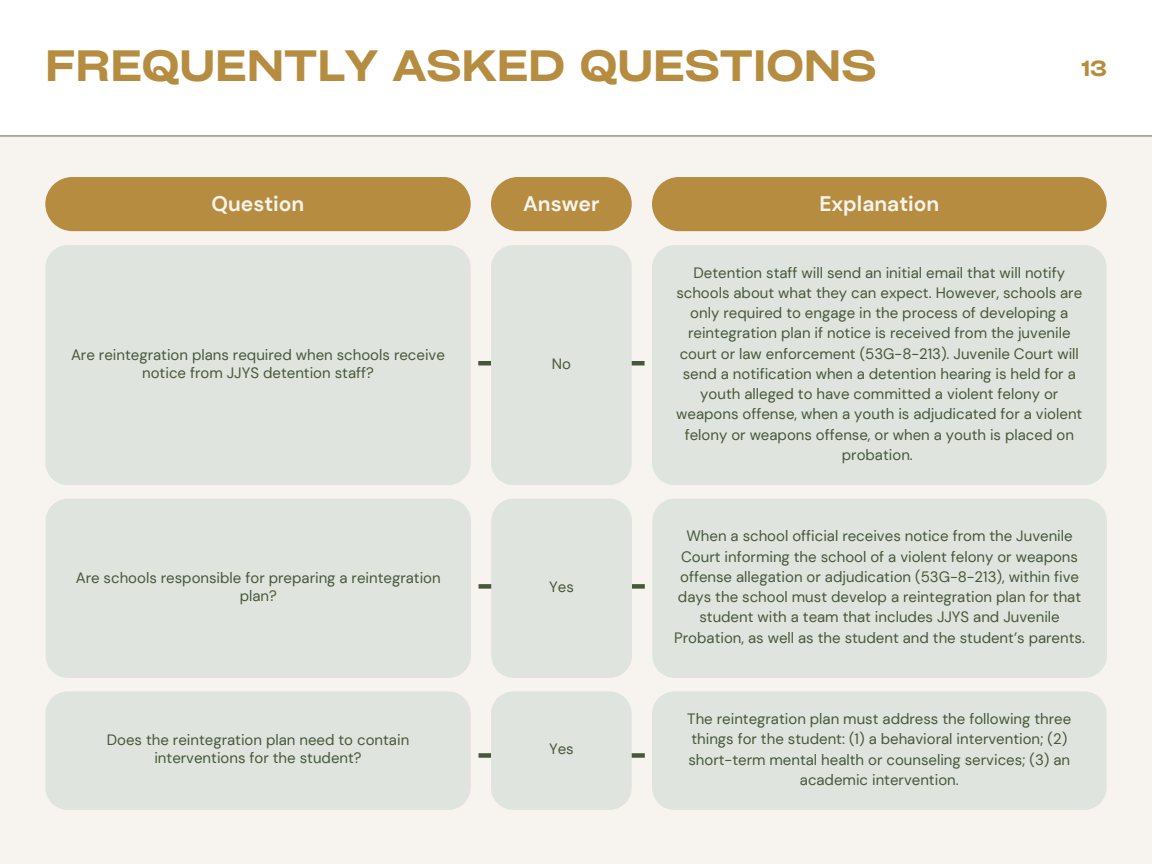
<style>
.page{position:relative;width:1152px;height:864px;background:#fff}
.page>*{position:absolute;margin:0;border:0;box-sizing:border-box;transform-origin:0 0}
.t1{font:600 expanded 42px "Cy Grotesk";color:#b68d40}
.t2{font:700 21px "DM Sans";color:#f7f4ef}
.t3{font:600 expanded 21px "Cy Grotesk";color:#b68d40}
.t4{font:15px/20.2px "DM Sans";color:#46583a;text-align:center}
</style>
<div class="page">
<div style="left:0;top:135px;width:1152px;height:729px;background:#f7f4ef"></div>
<div style="left:45px;top:245px;width:302px;height:240px;background:#e0e4de"></div>
<svg style="left:347px;top:245px;width:298px;height:240px;background:#e2e5df"></svg>
<div style="left:652px;top:245px;width:455px;height:240px;background:#e0e4de"></div>
<div style="left:45px;top:177px;width:426px;height:54px;background:#b68d40"></div>
<svg style="left:491px;top:177px;width:141px;height:54px;background:#bb954e"></svg>
<div style="left:652px;top:177px;width:455px;height:54px;background:#b68d40"></div>
<hr style="left:0;top:135px;width:1152px;height:2px;background:#6b7961">
<div style="left:46px;top:499px;width:301px;height:179px;background:#e0e4de"></div>
<svg style="left:347px;top:499px;width:298px;height:179px;background:#e2e5df"></svg>
<div style="left:652px;top:499px;width:455px;height:179px;background:#e0e4de"></div>
<div style="left:45px;top:691px;width:302px;height:119px;background:#e0e4de"></div>
<svg style="left:347px;top:691px;width:298px;height:119px;background:#e2e5df"></svg>
<div style="left:652px;top:691px;width:455px;height:119px;background:#e0e4de"></div>
<p class="t1" style="left:45px;top:39px;width:833px">FREQUENTLY ASKED QUESTIONS</p>
<p class="t3" style="left:1082px;top:55px;width:27px">13</p>
<p class="t2" style="left:212px;top:190px;width:94px">Question</p>
<p class="t2" style="left:523px;top:190px;width:78px">Answer</p>
<p class="t2" style="left:819px;top:190px;width:121px">Explanation</p>
<p class="t4" style="left:71px;top:346px;width:375px;line-height:18px">Are reintegration plans required when schools receive notice from JJYS detention staff?</p>
<p class="t4" style="left:552px;top:354px;width:21px">No</p>
<p class="t4" style="left:76px;top:569px;width:367px;line-height:18px">Are schools responsible for preparing a reintegration plan?</p>
<p class="t4" style="left:549px;top:577px;width:26px">Yes</p>
<p class="t4" style="left:107px;top:731px;width:304px;line-height:18px">Does the reintegration plan need to contain interventions for the student?</p>
<p class="t4" style="left:549px;top:739px;width:26px">Yes</p>
<p class="t4" style="left:676px;top:262px;width:408px">Detention staff will send an initial email that will notify schools about what they can expect. However, schools are only required to engage in the process of developing a reintegration plan if notice is received from the juvenile court or law enforcement (53G-8-213). Juvenile Court will send a notification when a detention hearing is held for a youth alleged to have committed a violent felony or weapons offense, when a youth is adjudicated for a violent felony or weapons offense, or when a youth is placed on probation.</p>
<p class="t4" style="left:674px;top:526px;width:412px">When a school official receives notice from the Juvenile Court informing the school of a violent felony or weapons offense allegation or adjudication (53G-8-213), within five days the school must develop a reintegration plan for that student with a team that includes JJYS and Juvenile Probation, as well as the student and the student’s parents.</p>
<p class="t4" style="left:687px;top:709px;width:386px">The reintegration plan must address the following three things for the student: (1) a behavioral intervention; (2) short-term mental health or counseling services; (3) an academic intervention.</p>
</div>
